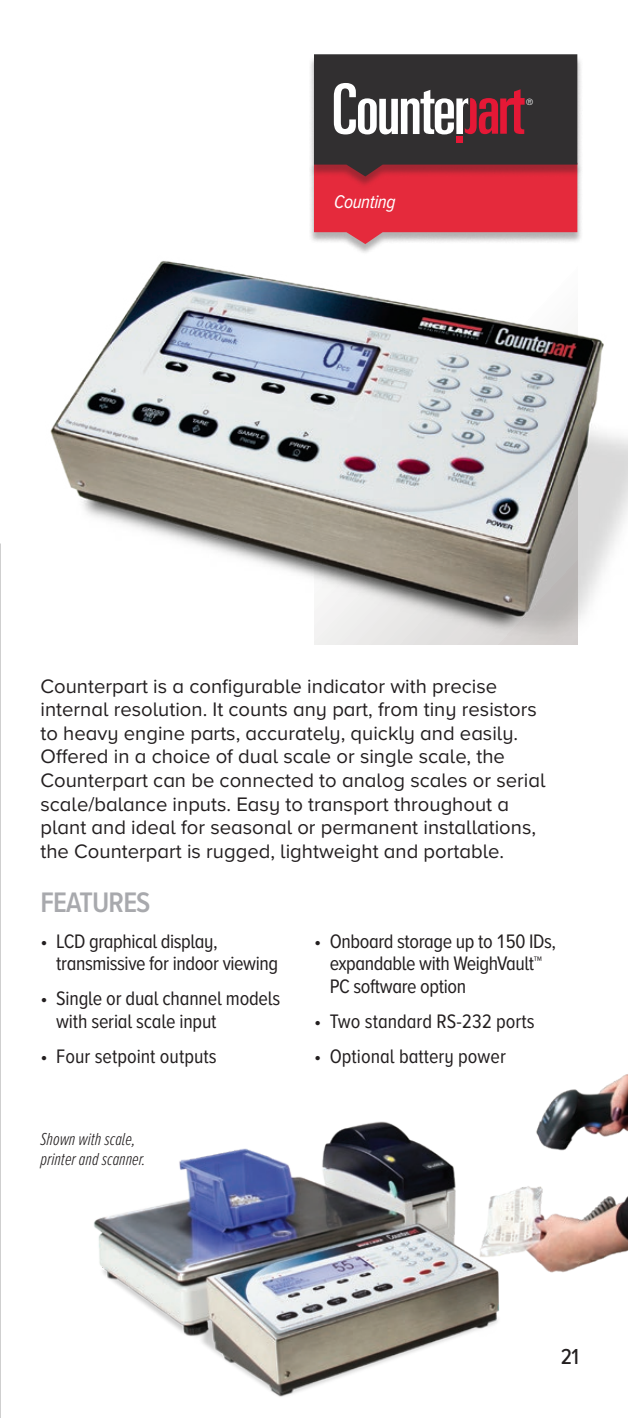
<style>
.page{position:relative;width:628px;height:1418px;background:#fff}
.page>*{position:absolute;margin:0;border:0;box-sizing:border-box;transform-origin:0 0}
.FEATURES_Head{font:600 29.25px "Proxima Nova A Cond";letter-spacing:-.03em;color:#a8a9ad}
.t1{font:500 22.5px "Proxima Nova A Cond";color:#231f20}
.Product_Body_Black{font:20.25px/23.6px "Proxima Nova A";color:#231f20}
.t2{font:20.25px/22.5px "Proxima Nova A Cond";letter-spacing:-.02em;color:#231f20}
.t3{font:20.25px "Proxima Nova A Cond";color:#231f20}
.Model_Description_Wh{font:italic 19.12px "Proxima Nova A Cond";letter-spacing:-.02em;color:#fff}
.Caption_Black{font:italic 300 18px/20.2px "Proxima Nova A Ex Cn";color:#231f20}
.t4{font:300 8.78px "Helvetica Neue LT Std";color:#fff}
</style>
<div class="page">
<div style="left:309px;top:165px;width:274px;height:91px;background:#231f20;opacity:.35"></div>
<div style="left:309px;top:56px;width:274px;height:133px;background:#231f20;opacity:.35"></div>
<svg style="left:314px;top:54px;width:263px;height:187px;background:#884048"></svg>
<img style="left:93px;top:1074px;width:535px;height:323px">
<img style="left:50px;top:241px;width:578px;height:404px">
<p class="Model_Description_Wh" style="left:334px;top:187px;width:63px">Counting</p>
<p class="Model_Description_Wh" style="left:349px;top:190px;width:104px">Programmable</p>
<p class="t4" style="left:526px;top:96px;width:9px">®</p>
<p class="Product_Body_Black" style="left:40px;top:673px;width:506px">Counterpart is a configurable indicator with precise internal resolution. It counts any part, from tiny resistors to heavy engine parts, accurately, quickly and easily.<br>Offered in a choice of dual scale or single scale, the Counterpart can be connected to analog scales or serial scale/balance inputs. Easy to transport throughout a plant and ideal for seasonal or permanent installations, the Counterpart is rugged, lightweight and portable.</p>
<p class="FEATURES_Head" style="left:40px;top:880px;width:111px">FEATURES</p>
<p class="t2" style="left:56px;top:928px;width:223px;text-indent:-16px">• LCD graphical display, transmissive for indoor viewing</p>
<p class="t2" style="left:56px;top:986px;width:226px;text-indent:-16px">• Single or dual channel models with serial scale input</p>
<p class="t3" style="left:40px;top:1041px;width:178px">• Four setpoint outputs</p>
<p class="t2" style="left:330px;top:928px;width:228px;text-indent:-16px">• Onboard storage up to 150 IDs, expandable with WeighVault™<br>PC software option</p>
<p class="t3" style="left:314px;top:1006px;width:222px">• Two standard RS-232 ports</p>
<p class="t3" style="left:314px;top:1041px;width:193px">• Optional battery power</p>
<p class="Caption_Black" style="left:40px;top:1127px;width:107px">Shown with scale, printer and scanner.</p>
<p class="t1" style="left:561px;top:1339px;width:20px">21</p>
</div>
